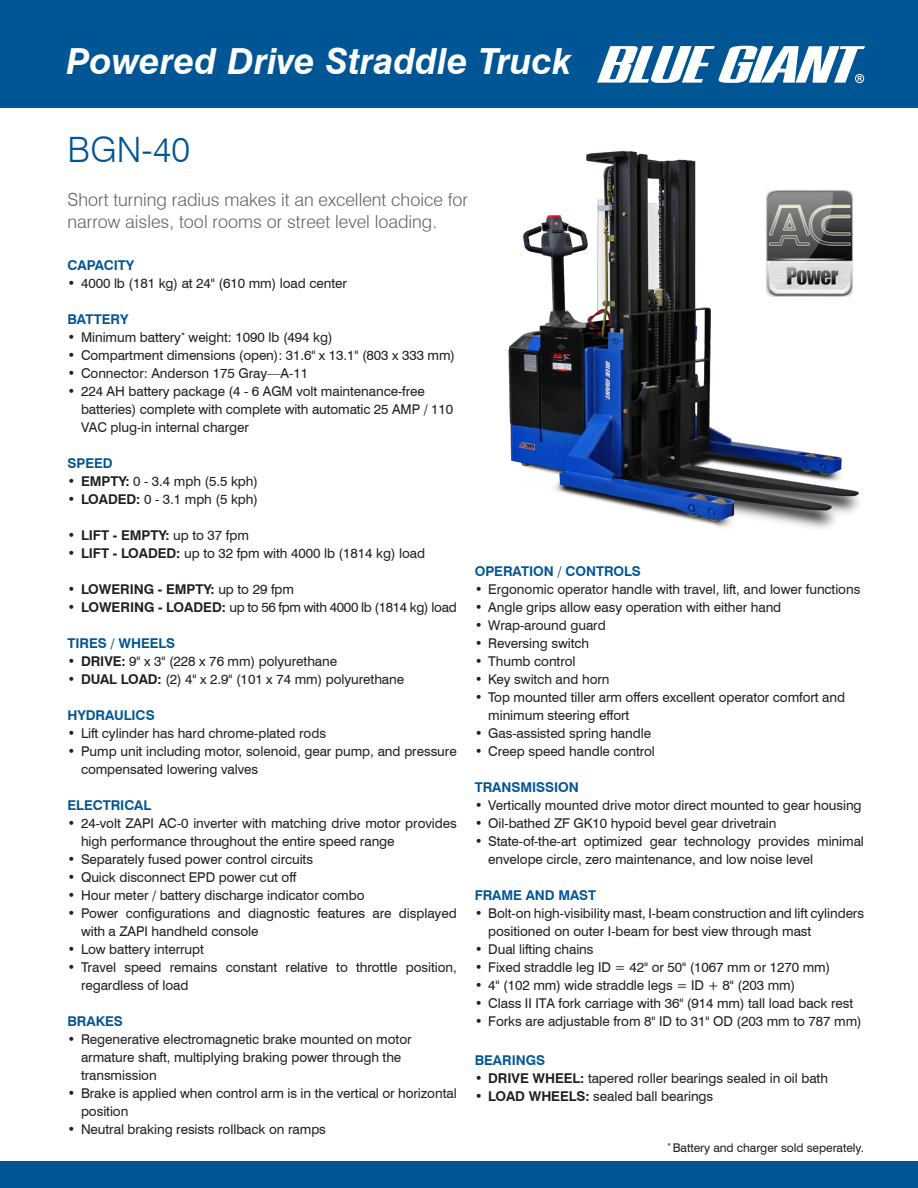
<style>
.page{position:relative;width:918px;height:1188px;background:#005595}
.page>*{position:absolute;margin:0;border:0;box-sizing:border-box;transform-origin:0 0}
.t1{font:italic 700 36px "Swiss 721 BT";color:#fff}
.Header_Blue{font:300 34.95px "Swiss 721 BT";color:#005595}
.Intro_Paragraph{font:300 18px/22.5px "Swiss 721 BT";color:#636366}
.Body_Bullets{font:13.5px/18px "Swiss 721 BT";letter-spacing:-.005em;color:#231f20}
.Body_Bullets-2{font:700 13.5px "Swiss 721 BT";letter-spacing:-.005em;color:#005595}
.Body_Bullets-3{font:13.5px "Swiss 721 BT";letter-spacing:-.025em;color:#231f20}
.Body_Bullets-4{font:700 13.5px "Swiss 721 BT";letter-spacing:-.005em;color:#231f20}
.Body_Bullets-5{font:12px "Swiss 721 BT";letter-spacing:-.005em;color:#231f20}
.s1{font-weight:700}
.s2{font-weight:400}
</style>
<div class="page">
<svg style="left:597px;top:46px;width:268px;height:37px"></svg>
<div style="left:0;top:1052px;width:918px;height:109px;background:#fff"></div>
<div style="left:0;top:108px;width:918px;height:953px;background:#fff"></div>
<img style="left:508px;top:151px;width:351px;height:378px">
<img style="left:765px;top:189px;width:89px;height:108px">
<p class="t1" style="left:66px;top:39px;width:507px">Powered Drive Straddle Truck</p>
<p class="Header_Blue" style="left:68px;top:129px;width:124px">BGN-40</p>
<p class="Intro_Paragraph" style="left:68px;top:188px;width:402px">Short turning radius makes it an excellent choice for narrow aisles, tool rooms or street level loading.</p>
<p class="Body_Bullets-2" style="left:68px;top:257px;width:68px">CAPACITY</p>
<p class="Body_Bullets" style="left:68px;top:274px;width:281px">• 4000 lb (181 kg) at 24" (610 mm) load center</p>
<p class="Body_Bullets-2" style="left:68px;top:311px;width:63px">BATTERY</p>
<p class="Body_Bullets" style="left:68px;top:328px;width:267px">• Minimum battery<sup>*</sup> weight: 1090 lb (494 kg)</p>
<p class="Body_Bullets" style="left:68px;top:346px;width:389px">• Compartment dimensions (open): 31.6" x 13.1" (803 x 333 mm)</p>
<p class="Body_Bullets" style="left:68px;top:364px;width:242px">• Connector: Anderson 175 Gray—A-11</p>
<p class="Body_Bullets" style="left:81px;top:382px;width:374px;text-indent:-14px">• 224 AH battery package (4 - 6 AGM volt maintenance-free batteries) complete with complete with automatic 25 AMP / 110<br>VAC plug-in internal charger</p>
<p class="Body_Bullets-2" style="left:68px;top:455px;width:47px">SPEED</p>
<p class="Body_Bullets" style="left:68px;top:472px;width:192px">• <span class="s1">EMPTY:</span> 0 - 3.4 mph (5.5 kph)</p>
<p class="Body_Bullets" style="left:68px;top:490px;width:192px">• <span class="s1">LOADED:</span> 0 - 3.1 mph (5 kph)</p>
<p class="Body_Bullets-4" style="left:68px;top:527px;width:183px"><span class="s2">•</span> LIFT - EMPTY: <span class="s2">up to 37 fpm</span></p>
<p class="Body_Bullets" style="left:68px;top:544px;width:359px">• <span class="s1">LIFT - LOADED:</span> up to 32 fpm with 4000 lb (1814 kg) load</p>
<p class="Body_Bullets-4" style="left:68px;top:581px;width:228px"><span class="s2">•</span> LOWERING - EMPTY: <span class="s2">up to 29 fpm</span></p>
<p class="Body_Bullets-3" style="left:68px;top:599px;width:391px">• <span class="s1">LOWERING - LOADED:</span> up to 56 fpm with 4000 lb (1814 kg) load</p>
<p class="Body_Bullets-2" style="left:68px;top:635px;width:109px">TIRES / WHEELS</p>
<p class="Body_Bullets" style="left:68px;top:652px;width:271px">• <span class="s1">DRIVE:</span> 9" x 3" (228 x 76 mm) polyurethane</p>
<p class="Body_Bullets" style="left:68px;top:670px;width:338px">• <span class="s1">DUAL LOAD:</span> (2) 4" x 2.9" (101 x 74 mm) polyurethane</p>
<p class="Body_Bullets-2" style="left:68px;top:707px;width:89px">HYDRAULICS</p>
<p class="Body_Bullets" style="left:68px;top:724px;width:260px">• Lift cylinder has hard chrome-plated rods</p>
<p class="Body_Bullets" style="left:81px;top:742px;width:377px;text-indent:-14px">• Pump unit including motor, solenoid, gear pump, and pressure compensated lowering valves</p>
<p class="Body_Bullets-2" style="left:68px;top:797px;width:85px">ELECTRICAL</p>
<p class="Body_Bullets" style="left:81px;top:814px;width:377px;text-indent:-14px">• 24-volt ZAPI AC-0 inverter with matching drive motor provides high performance throughout the entire speed range</p>
<p class="Body_Bullets" style="left:68px;top:850px;width:247px">• Separately fused power control circuits</p>
<p class="Body_Bullets" style="left:68px;top:868px;width:230px">• Quick disconnect EPD power cut off</p>
<p class="Body_Bullets" style="left:68px;top:886px;width:299px">• Hour meter / battery discharge indicator combo</p>
<p class="Body_Bullets" style="left:81px;top:904px;width:377px;text-indent:-14px">• Power configurations and diagnostic features are displayed with a ZAPI handheld console</p>
<p class="Body_Bullets" style="left:68px;top:940px;width:138px">• Low battery interrupt</p>
<p class="Body_Bullets" style="left:81px;top:958px;width:377px;text-indent:-14px">• Travel speed remains constant relative to throttle position, regardless of load</p>
<p class="Body_Bullets-2" style="left:68px;top:1013px;width:57px">BRAKES</p>
<p class="Body_Bullets" style="left:81px;top:1030px;width:332px;text-indent:-14px">• Regenerative electromagnetic brake mounted on motor armature shaft, multiplying braking power through the transmission</p>
<p class="Body_Bullets" style="left:81px;top:1084px;width:377px;text-indent:-14px">• Brake is applied when control arm is in the vertical or horizontal position</p>
<p class="Body_Bullets" style="left:68px;top:1120px;width:260px">• Neutral braking resists rollback on ramps</p>
<p class="Body_Bullets-2" style="left:475px;top:563px;width:168px">OPERATION / CONTROLS</p>
<p class="Body_Bullets" style="left:475px;top:580px;width:387px">• Ergonomic operator handle with travel, lift, and lower functions</p>
<p class="Body_Bullets" style="left:475px;top:598px;width:308px">• Angle grips allow easy operation with either hand</p>
<p class="Body_Bullets" style="left:475px;top:616px;width:132px">• Wrap-around guard</p>
<p class="Body_Bullets" style="left:475px;top:634px;width:116px">• Reversing switch</p>
<p class="Body_Bullets" style="left:475px;top:652px;width:102px">• Thumb control</p>
<p class="Body_Bullets" style="left:475px;top:670px;width:136px">• Key switch and horn</p>
<p class="Body_Bullets" style="left:488px;top:688px;width:358px;text-indent:-14px">• Top mounted tiller arm offers excellent operator comfort and minimum steering effort</p>
<p class="Body_Bullets" style="left:475px;top:724px;width:178px">• Gas-assisted spring handle</p>
<p class="Body_Bullets" style="left:475px;top:742px;width:182px">• Creep speed handle control</p>
<p class="Body_Bullets-2" style="left:475px;top:779px;width:106px">TRANSMISSION</p>
<p class="Body_Bullets" style="left:475px;top:796px;width:388px">• Vertically mounted drive motor direct mounted to gear housing</p>
<p class="Body_Bullets" style="left:475px;top:814px;width:303px">• Oil-bathed ZF GK10 hypoid bevel gear drivetrain</p>
<p class="Body_Bullets" style="left:488px;top:832px;width:377px;text-indent:-14px">• State-of-the-art optimized gear technology provides minimal envelope circle, zero maintenance, and low noise level</p>
<p class="Body_Bullets-2" style="left:475px;top:887px;width:123px">FRAME AND MAST</p>
<p class="Body_Bullets" style="left:488px;top:904px;width:377px;text-indent:-14px">• Bolt-on high-visibility mast, I-beam construction and lift cylinders positioned on outer I-beam for best view through mast</p>
<p class="Body_Bullets" style="left:475px;top:940px;width:120px">• Dual lifting chains</p>
<p class="Body_Bullets" style="left:475px;top:958px;width:357px">• Fixed straddle leg ID = 42" or 50" (1067 mm or 1270 mm)</p>
<p class="Body_Bullets" style="left:475px;top:976px;width:322px">• 4" (102 mm) wide straddle legs = ID + 8" (203 mm)</p>
<p class="Body_Bullets" style="left:475px;top:994px;width:380px">• Class II ITA fork carriage with 36" (914 mm) tall load back rest</p>
<p class="Body_Bullets" style="left:475px;top:1012px;width:389px">• Forks are adjustable from 8" ID to 31" OD (203 mm to 787 mm)</p>
<p class="Body_Bullets-2" style="left:475px;top:1052px;width:72px">BEARINGS</p>
<p class="Body_Bullets" style="left:475px;top:1069px;width:355px">• <span class="s1">DRIVE WHEEL:</span> tapered roller bearings sealed in oil bath</p>
<p class="Body_Bullets" style="left:475px;top:1087px;width:240px">• <span class="s1">LOAD WHEELS:</span> sealed ball bearings</p>
<p class="Body_Bullets-5" style="left:667px;top:1140px;width:198px"><sup>*</sup> Battery and charger sold seperately.</p>
</div>
